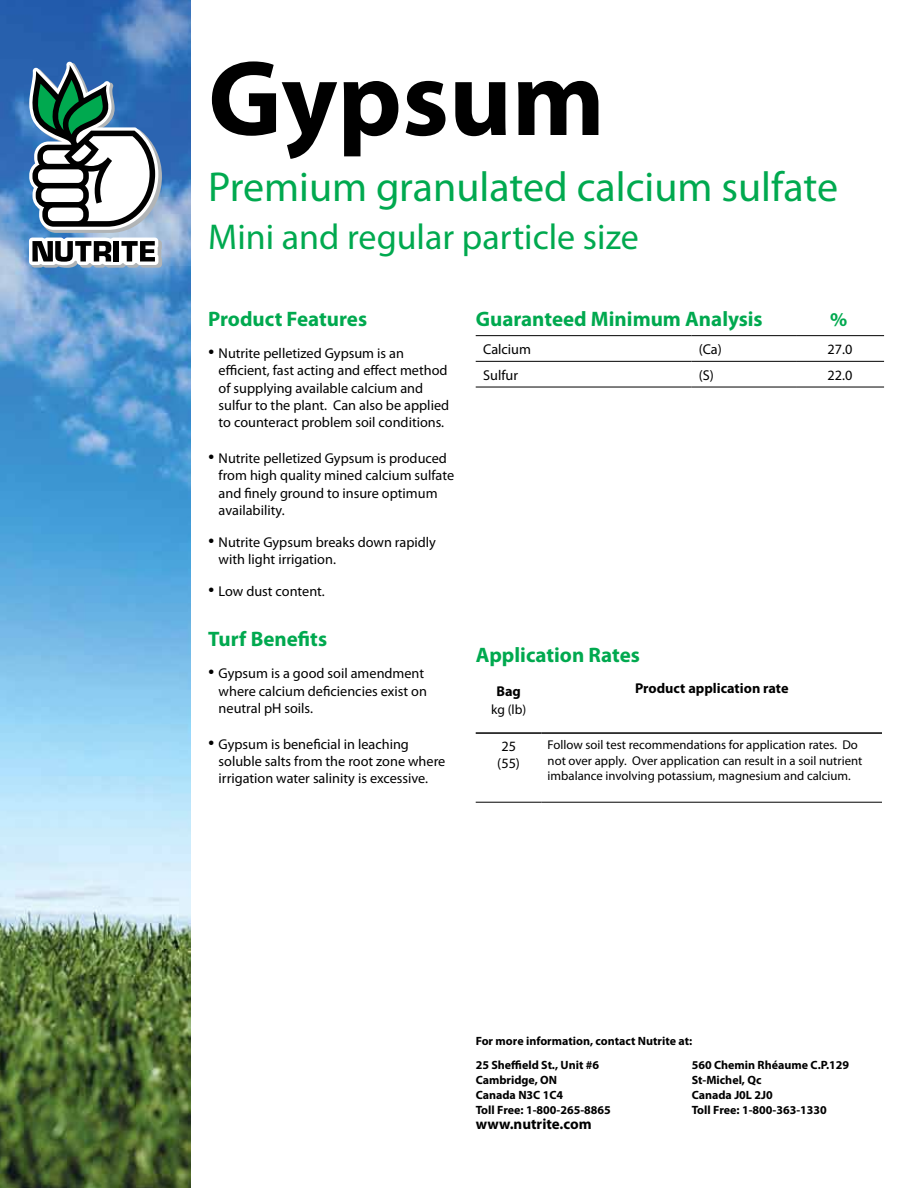
<style>
.page{position:relative;width:918px;height:1188px;background:#fff}
.page>*{position:absolute;margin:0;border:0;box-sizing:border-box;transform-origin:0 0}
.t1{font:700 108px "Myriad Pro";color:#000}
.t2{font:42px "Myriad Pro";color:#00a94f}
.t3{font:36px "Myriad Pro";color:#00a94f}
.t4{font:700 21px "Myriad Pro";color:#00a94f}
.t5{font:700 19.5px "Myriad Pro";color:#00a94f}
.t6{font:700 15px "Myriad Pro";color:#000}
.t7{font:14.25px/17.1px "Myriad Pro";color:#000}
.t8{font:700 14.25px "Myriad Pro";color:#000}
.t9{font:13.5px "Myriad Pro";color:#000}
.t10{font:12.75px/15.3px "Myriad Pro";color:#000}
.t11{font:700 12px/24px "Myriad Pro";color:#000}
.s1{font-family:"Calisto";font-size:18px}
</style>
<div class="page">
<img style="left:0;top:0;width:191px;height:1188px">
<svg style="left:29px;top:62px;width:133px;height:206px"></svg>
<hr style="left:476px;top:732px;width:66px;height:2px;background:#000">
<hr style="left:542px;top:732px;width:340px;height:2px;background:#000">
<hr style="left:476px;top:802px;width:66px;height:1px;background:#000">
<hr style="left:542px;top:802px;width:340px;height:1px;background:#000">
<hr style="left:476px;top:335px;width:215px;height:1px;background:#000">
<hr style="left:691px;top:335px;width:105px;height:1px;background:#000">
<hr style="left:796px;top:335px;width:88px;height:1px;background:#000">
<hr style="left:476px;top:361px;width:215px;height:1px;background:#000">
<hr style="left:691px;top:361px;width:105px;height:1px;background:#000">
<hr style="left:796px;top:361px;width:88px;height:1px;background:#000">
<hr style="left:476px;top:387px;width:215px;height:1px;background:#000">
<hr style="left:691px;top:387px;width:105px;height:1px;background:#000">
<hr style="left:796px;top:387px;width:88px;height:1px;background:#000">
<h1 class="t1" style="left:208px;top:28px;width:398px">Gypsum</h1>
<h2 class="t2" style="left:208px;top:161px;width:632px">Premium granulated calcium sulfate</h2>
<h3 class="t3" style="left:208px;top:215px;width:432px">Mini and regular particle size</h3>
<h3 class="t4" style="left:208px;top:305px;width:161px">Product Features</h3>
<p class="t7" style="left:219px;top:345px;width:232px;text-indent:-10px"><span class="s1">•</span> Nutrite pelletized Gypsum is an efficient, fast acting and effect method of supplying available calcium and sulfur to the plant. Can also be applied to counteract problem soil conditions.</p>
<p class="t7" style="left:219px;top:450px;width:237px;text-indent:-10px"><span class="s1">•</span> Nutrite pelletized Gypsum is produced from high quality mined calcium sulfate and finely ground to insure optimum availability.</p>
<p class="t7" style="left:219px;top:533px;width:219px;text-indent:-10px"><span class="s1">•</span> Nutrite Gypsum breaks down rapidly with light irrigation.</p>
<p class="t7" style="left:208px;top:582px;width:118px"><span class="s1">•</span> Low dust content.</p>
<h3 class="t4" style="left:208px;top:626px;width:121px">Turf Benefits</h3>
<p class="t7" style="left:219px;top:665px;width:210px;text-indent:-10px"><span class="s1">•</span> Gypsum is a good soil amendment where calcium deficiencies exist on neutral pH soils.</p>
<p class="t7" style="left:219px;top:736px;width:228px;text-indent:-10px"><span class="s1">•</span> Gypsum is beneficial in leaching soluble salts from the root zone where irrigation water salinity is excessive.</p>
<h3 class="t4" style="left:476px;top:305px;width:289px">Guaranteed Minimum Analysis</h3>
<h3 class="t5" style="left:830px;top:307px;width:19px">%</h3>
<p class="t7" style="left:483px;top:340px;width:49px">Calcium</p>
<p class="t7" style="left:699px;top:340px;width:24px">(Ca)</p>
<p class="t7" style="left:828px;top:340px;width:26px">27.0</p>
<p class="t7" style="left:483px;top:366px;width:36px">Sulfur</p>
<p class="t7" style="left:699px;top:366px;width:17px">(S)</p>
<p class="t7" style="left:828px;top:366px;width:26px">22.0</p>
<h3 class="t4" style="left:476px;top:641px;width:166px">Application Rates</h3>
<p class="t8" style="left:496px;top:682px;width:26px">Bag</p>
<p class="t9" style="left:491px;top:701px;width:37px">kg (lb)</p>
<p class="t8" style="left:635px;top:679px;width:155px">Product application rate</p>
<p class="t7" style="left:497px;top:737px;width:24px">25 (55)</p>
<p class="t10" style="left:548px;top:737px;width:316px">Follow soil test recommendations for application rates. Do not over apply. Over application can result in a soil nutrient imbalance involving potassium, magnesium and calcium.</p>
<p class="t11" style="left:476px;top:1028px;width:218px">For more information, contact Nutrite at:<br>25 Sheffield St., Unit #6</p>
<p class="t11" style="left:692px;top:1052px;width:159px">560 Chemin Rhéaume C.P.129</p>
<p class="t11" style="left:476px;top:1067px;width:83px">Cambridge, ON</p>
<p class="t11" style="left:692px;top:1067px;width:71px">St-Michel, Qc</p>
<p class="t11" style="left:476px;top:1082px;width:89px">Canada N3C 1C4</p>
<p class="t11" style="left:692px;top:1082px;width:83px">Canada J0L 2J0</p>
<p class="t11" style="left:476px;top:1097px;width:137px">Toll Free: 1-800-265-8865</p>
<p class="t11" style="left:692px;top:1097px;width:137px">Toll Free: 1-800-363-1330</p>
<p class="t6" style="left:476px;top:1114px;width:117px">www.nutrite.com</p>
</div>
